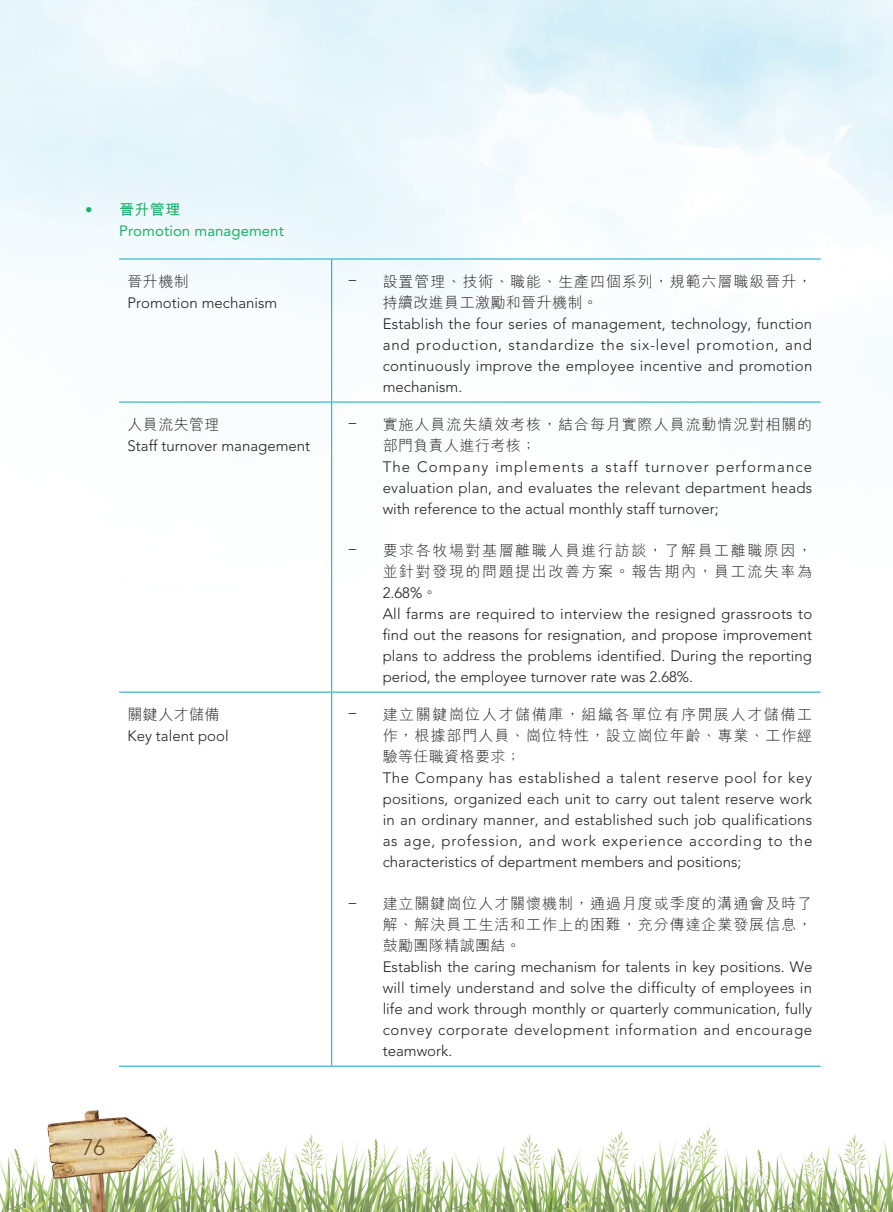
<style>
.page{position:relative;width:893px;height:1212px;background:#fff}
.page>*{position:absolute;margin:0;border:0;box-sizing:border-box;transform-origin:0 0}
.t1{font:300 22.5px "Avenir LT Std";color:#6d482c}
.t2{font:300 15px/21px "Avenir LT Std";color:#231f20;text-align:justify}
.t3{font:300 15px/21px "M Hei HK";letter-spacing:.065em;color:#231f20}
.t4{font:300 15px/21px "M Hei HK";letter-spacing:.105em;color:#231f20;text-align:right}
.t5{font:15px "Avenir LT Std";letter-spacing:.005em;color:#1eb26a}
.t6{font:700 15px "M Hei HK";color:#1eb26a}
.s1{font-family:"Avenir LT Std";font-weight:400}
.s2{font-family:"Avenir LT Std"}
.s3{font-family:"M Hei HK"}
</style>
<div class="page">
<img style="left:0;top:0;width:893px;height:1212px">
<hr style="left:119px;top:259px;width:213px;height:1px;background:#0ea3c7">
<hr style="left:332px;top:259px;width:489px;height:1px;background:#0ea3c7">
<hr style="left:331px;top:259px;width:1px;height:143px;background:#0ea3c7">
<hr style="left:119px;top:402px;width:213px;height:1px;background:#0ea3c7">
<hr style="left:332px;top:402px;width:489px;height:1px;background:#0ea3c7">
<hr style="left:331px;top:402px;width:1px;height:290px;background:#0ea3c7">
<hr style="left:119px;top:692px;width:213px;height:1px;background:#0ea3c7">
<hr style="left:332px;top:692px;width:489px;height:1px;background:#0ea3c7">
<hr style="left:331px;top:692px;width:1px;height:374px;background:#0ea3c7">
<hr style="left:119px;top:1066px;width:213px;height:1px;background:#0ea3c7">
<hr style="left:332px;top:1066px;width:489px;height:1px;background:#0ea3c7">
<p class="t6" style="left:85px;top:198px;width:97px"><span class="s1">•</span> 晉升管理</p>
<p class="t5" style="left:119px;top:222px;width:166px">Promotion management</p>
<p class="t3" style="left:128px;top:270px;width:63px">晉升機制</p>
<p class="t2" style="left:128px;top:292px;width:151px">Promotion mechanism</p>
<p class="t3" style="left:128px;top:413px;width:93px">人員流失管理</p>
<p class="t2" style="left:128px;top:435px;width:184px">Staff turnover management</p>
<p class="t3" style="left:128px;top:703px;width:93px">關鍵人才儲備</p>
<p class="t2" style="left:128px;top:725px;width:103px">Key talent pool</p>
<h1 class="t1" style="left:82px;top:1134px;width:24px">76</h1>
<p class="t3" style="left:383px;top:270px;width:431px;text-indent:-34px"><span class="s2">–</span> 設置管理、技術、職能、生產四個系列，規範六層職級晉升，持續改進員工激勵和晉升機制。</p>
<p class="t2" style="left:383px;top:313px;width:431px">Establish the four series of management, technology, function and production, standardize the six-level promotion, and continuously improve the employee incentive and promotion mechanism.</p>
<p class="t3" style="left:383px;top:413px;width:431px;text-indent:-34px"><span class="s2">–</span> 實施人員流失績效考核，結合每月實際人員流動情況對相關的部門負責人進行考核；</p>
<p class="t2" style="left:383px;top:456px;width:431px">The Company implements a staff turnover performance evaluation plan, and evaluates the relevant department heads with reference to the actual monthly staff turnover;</p>
<p class="t4" style="left:349px;top:539px;width:465px"><span class="s2">–</span> 要求各牧場對基層離職人員進行訪談，了解員工離職原因，並針對發現的問題提出改善方案。報告期內，員工流失率為</p>
<p class="t2" style="left:383px;top:582px;width:431px;text-align:left">2.68%<span class="s3">。<br></span>All farms are required to interview the resigned grassroots to find out the reasons for resignation, and propose improvement plans to address the problems identified. During the reporting period, the employee turnover rate was 2.68%.</p>
<p class="t3" style="left:383px;top:703px;width:431px;text-align:justify;text-indent:-34px"><span class="s2">–</span> 建立關鍵崗位人才儲備庫，組織各單位有序開展人才儲備工作，根據部門人員、崗位特性，設立崗位年齡、專業、工作經驗等任職資格要求；</p>
<p class="t2" style="left:383px;top:767px;width:431px">The Company has established a talent reserve pool for key positions, organized each unit to carry out talent reserve work in an ordinary manner, and established such job qualifications as age, profession, and work experience according to the characteristics of department members and positions;</p>
<p class="t3" style="left:383px;top:892px;width:431px;text-align:justify;text-indent:-34px"><span class="s2">–</span> 建立關鍵崗位人才關懷機制，通過月度或季度的溝通會及時了解、解決員工生活和工作上的困難，充分傳達企業發展信息，鼓勵團隊精誠團結。</p>
<p class="t2" style="left:383px;top:956px;width:431px">Establish the caring mechanism for talents in key positions. We will timely understand and solve the difficulty of employees in life and work through monthly or quarterly communication, fully convey corporate development information and encourage teamwork.</p>
</div>
